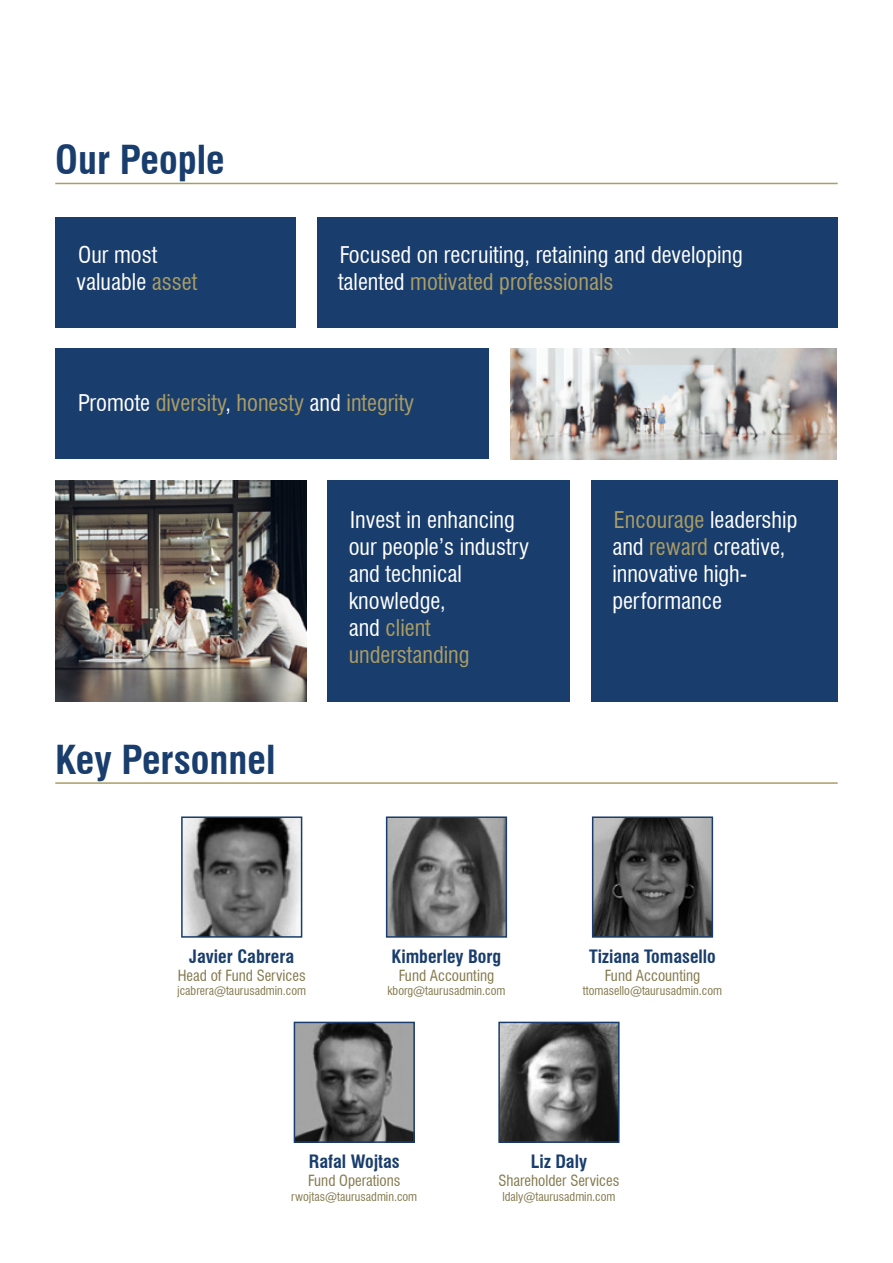
<style>
.page{position:relative;width:893px;height:1263px;background:#fff}
.page>*{position:absolute;margin:0;border:0;box-sizing:border-box;transform-origin:0 0}
.t1{font:700 condensed 39px "Swiss 721 BT";color:#193d6c}
.t2{font:condensed 22.5px/27px "Swiss 721 BT";color:#fff}
.t3{font:condensed 22.5px "Swiss 721 BT";color:#ab9d64}
.t4{font:700 condensed 18px "Swiss 721 BT";color:#193d6c}
.t5{font:condensed 15px "Swiss 721 BT";color:#83794d}
.t6{font:condensed 12px "Swiss 721 BT";color:#83794d}
.s1{color:#ab9d64}
.s2{color:#fff}
</style>
<div class="page">
<hr style="left:55px;top:183px;width:783px;height:1px;background:#ab9d64">
<div style="left:55px;top:217px;width:241px;height:110px;background:#193d6c"></div>
<div style="left:317px;top:217px;width:521px;height:110px;background:#193d6c"></div>
<div style="left:591px;top:480px;width:247px;height:222px;background:#193d6c"></div>
<div style="left:55px;top:349px;width:434px;height:110px;background:#193d6c"></div>
<div style="left:327px;top:480px;width:243px;height:222px;background:#193d6c"></div>
<img style="left:510px;top:349px;width:327px;height:110px">
<img style="left:55px;top:480px;width:251px;height:222px">
<hr style="left:55px;top:782px;width:783px;height:2px;background:#ab9d64">
<img style="left:184px;top:819px;width:115px;height:116px">
<div style="left:181px;top:816px;width:121px;height:122px;border:2px solid #193d6c"></div>
<img style="left:389px;top:819px;width:115px;height:116px">
<div style="left:386px;top:816px;width:121px;height:122px;border:2px solid #193d6c"></div>
<img style="left:595px;top:819px;width:115px;height:116px">
<div style="left:592px;top:816px;width:121px;height:122px;border:2px solid #193d6c"></div>
<img style="left:297px;top:1025px;width:115px;height:115px">
<div style="left:294px;top:1022px;width:121px;height:121px;border:2px solid #193d6c"></div>
<img style="left:501px;top:1025px;width:116px;height:115px">
<div style="left:498px;top:1022px;width:122px;height:121px;border:2px solid #193d6c"></div>
<h1 class="t1" style="left:55px;top:137px;width:171px">Our People</h1>
<p class="t2" style="left:77px;top:242px;width:122px">Our most valuable <span class="s1">asset</span></p>
<p class="t2" style="left:338px;top:242px;width:406px">Focused on recruiting, retaining and developing talented <span class="s1">motivated professionals</span></p>
<p class="t3" style="left:78px;top:389px;width:338px"><span class="s2">Promote</span> diversity<span class="s2">,</span> honesty <span class="s2">and</span> integrity</p>
<h1 class="t1" style="left:55px;top:736px;width:222px">Key Personnel</h1>
<p class="t2" style="left:349px;top:507px;width:182px">Invest in enhancing our people’s industry and technical knowledge,<br>and <span class="s1">client understanding</span></p>
<p class="t2" style="left:612px;top:507px;width:187px"><span class="s1">Encourage</span> leadership and <span class="s1">reward</span> creative, innovative high&shy;performance</p>
<p class="t4" style="left:189px;top:945px;width:106px">Javier Cabrera</p>
<p class="t5" style="left:178px;top:966px;width:130px">Head of Fund Services</p>
<p class="t6" style="left:177px;top:984px;width:130px">jcabrera@taurusadmin.com</p>
<p class="t4" style="left:392px;top:945px;width:111px">Kimberley Borg</p>
<p class="t5" style="left:399px;top:966px;width:97px">Fund Accounting</p>
<p class="t6" style="left:387px;top:984px;width:119px">kborg@taurusadmin.com</p>
<p class="t4" style="left:589px;top:945px;width:128px">Tiziana Tomasello</p>
<p class="t5" style="left:605px;top:966px;width:97px">Fund Accounting</p>
<p class="t6" style="left:583px;top:984px;width:141px">ttomasello@taurusadmin.com</p>
<p class="t4" style="left:309px;top:1151px;width:92px">Rafal Wojtas</p>
<p class="t5" style="left:308px;top:1172px;width:94px">Fund Operations</p>
<p class="t6" style="left:291px;top:1189px;width:128px">rwojtas@taurusadmin.com</p>
<p class="t4" style="left:531px;top:1151px;width:58px">Liz Daly</p>
<p class="t5" style="left:498px;top:1172px;width:122px">Shareholder Services</p>
<p class="t6" style="left:502px;top:1189px;width:115px">ldaly@taurusadmin.com</p>
</div>
